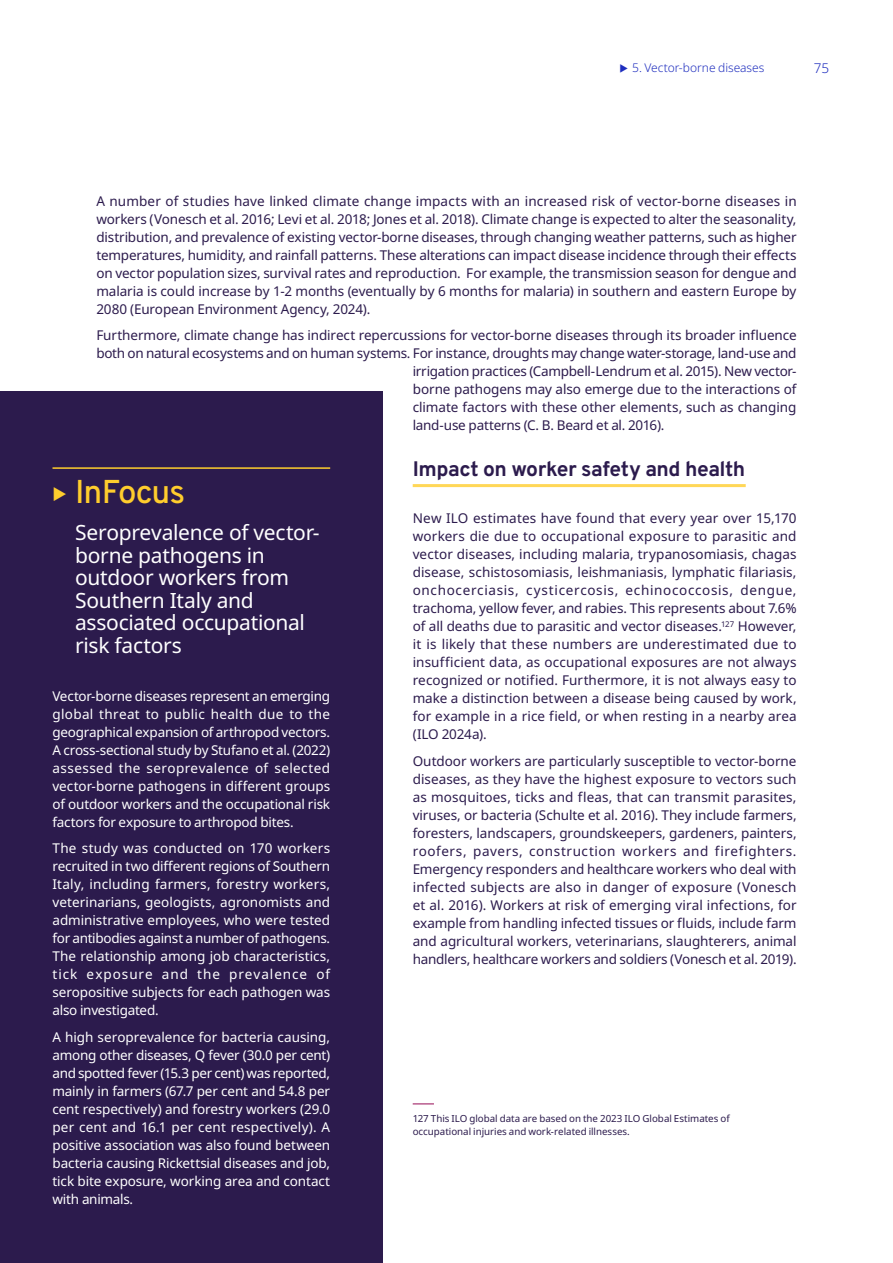
<style>
.page{position:relative;width:893px;height:1263px;background:#fff}
.page>*{position:absolute;margin:0;border:0;box-sizing:border-box;transform-origin:0 0}
.t1{font:500 33px "Overpass";letter-spacing:-.03em;color:#ffcd2d}
.t2{font:21px/22.5px "Noto Sans";letter-spacing:-.015em;color:#fff}
.t3{font:700 21px "Overpass";letter-spacing:-.02em;color:#2c1b4d}
.t4{font:13.5px/18px "Noto Sans";letter-spacing:-.01em;color:#2c1b4d;text-align:justify}
.t5{font:13.5px/18px "Noto Sans";letter-spacing:-.01em;color:#fff;text-align:justify}
.t6{font:300 13.5px "Noto Sans";color:#1e2dbe}
.t7{font:300 12px "Noto Sans";letter-spacing:-.005em;color:#1e2dbe}
.t8{font:9.75px/13.5px "Noto Sans";color:#2c1b4d}
</style>
<div class="page">
<hr style="left:413px;top:484px;width:333px;height:3px;background:#ffd757">
<svg style="left:413px;top:1103px;width:21px;height:1px"></svg>
<div style="left:0;top:391px;width:383px;height:872px;background:#2c1b4d"></div>
<hr style="left:52px;top:467px;width:278px;height:2px;background:#ffcd2d">
<p class="t7" style="left:632px;top:60px;width:134px">5. Vector-borne diseases</p>
<p class="t6" style="left:814px;top:59px;width:17px">75</p>
<p class="t4" style="left:96px;top:192px;width:702px">A number of studies have linked climate change impacts with an increased risk of vector-borne diseases in workers (Vonesch et al. 2016; Levi et al. 2018; Jones et al. 2018). Climate change is expected to alter the seasonality, distribution, and prevalence of existing vector-borne diseases, through changing weather patterns, such as higher temperatures, humidity, and rainfall patterns. These alterations can impact disease incidence through their effects on vector population sizes, survival rates and reproduction. For example, the transmission season for dengue and malaria is could increase by 1-2 months (eventually by 6 months for malaria) in southern and eastern Europe by 2080 (European Environment Agency, 2024).</p>
<p class="t4" style="left:96px;top:327px;width:702px">Furthermore, climate change has indirect repercussions for vector-borne diseases through its broader influence</p>
<p class="t4" style="left:96px;top:345px;width:702px">both on natural ecosystems and on human systems. For instance, droughts may change water-storage, land-use and</p>
<p class="t4" style="left:413px;top:363px;width:385px">irrigation practices (Campbell-Lendrum et al. 2015). New vector-</p>
<p class="t4" style="left:413px;top:381px;width:385px">borne pathogens may also emerge due to the interactions of</p>
<p class="t4" style="left:413px;top:399px;width:385px">climate factors with these other elements, such as changing</p>
<p class="t4" style="left:413px;top:417px;width:253px">land-use patterns (C. B. Beard et al. 2016).</p>
<h2 class="t3" style="left:413px;top:451px;width:334px">Impact on worker safety and health</h2>
<p class="t4" style="left:413px;top:510px;width:385px">New ILO estimates have found that every year over 15,170 workers die due to occupational exposure to parasitic and vector diseases, including malaria, trypanosomiasis, chagas disease, schistosomiasis, leishmaniasis, lymphatic filariasis, onchocerciasis, cysticercosis, echinococcosis, dengue, trachoma, yellow fever, and rabies. This represents about 7.6% of all deaths due to parasitic and vector diseases.<sup>127</sup> However, it is likely that these numbers are underestimated due to insufficient data, as occupational exposures are not always recognized or notified. Furthermore, it is not always easy to make a distinction between a disease being caused by work, for example in a rice field, or when resting in a nearby area (ILO 2024a).</p>
<p class="t4" style="left:413px;top:752px;width:385px">Outdoor workers are particularly susceptible to vector-borne diseases, as they have the highest exposure to vectors such as mosquitoes, ticks and fleas, that can transmit parasites, viruses, or bacteria (Schulte et al. 2016). They include farmers, foresters, landscapers, groundskeepers, gardeners, painters, roofers, pavers, construction workers and firefighters.<br>Emergency responders and healthcare workers who deal with infected subjects are also in danger of exposure (Vonesch et al. 2016). Workers at risk of emerging viral infections, for example from handling infected tissues or fluids, include farm and agricultural workers, veterinarians, slaughterers, animal handlers, healthcare workers and soldiers (Vonesch et al. 2019).</p>
<h1 class="t1" style="left:75px;top:465px;width:112px">InFocus</h1>
<h2 class="t2" style="left:75px;top:522px;width:246px">Seroprevalence of vector&shy;borne pathogens in outdoor workers from<br>Southern Italy and associated occupational risk factors</h2>
<p class="t5" style="left:52px;top:687px;width:279px">Vector-borne diseases represent an emerging global threat to public health due to the geographical expansion of arthropod vectors.<br>A cross-sectional study by Stufano et al. (2022) assessed the seroprevalence of selected vector-borne pathogens in different groups of outdoor workers and the occupational risk factors for exposure to arthropod bites.</p>
<p class="t5" style="left:52px;top:840px;width:279px">The study was conducted on 170 workers recruited in two different regions of Southern Italy, including farmers, forestry workers, veterinarians, geologists, agronomists and administrative employees, who were tested for antibodies against a number of pathogens.<br>The relationship among job characteristics, tick exposure and the prevalence of seropositive subjects for each pathogen was also investigated.</p>
<p class="t5" style="left:52px;top:1028px;width:279px">A high seroprevalence for bacteria causing, among other diseases, Q fever (30.0 per cent) and spotted fever (15.3 per cent) was reported, mainly in farmers (67.7 per cent and 54.8 per cent respectively) and forestry workers (29.0 per cent and 16.1 per cent respectively). A positive association was also found between bacteria causing Rickettsial diseases and job, tick bite exposure, working area and contact with animals.</p>
<p class="t8" style="left:413px;top:1112px;width:319px">127 This ILO global data are based on the 2023 ILO Global Estimates of occupational injuries and work-related illnesses.</p>
</div>
